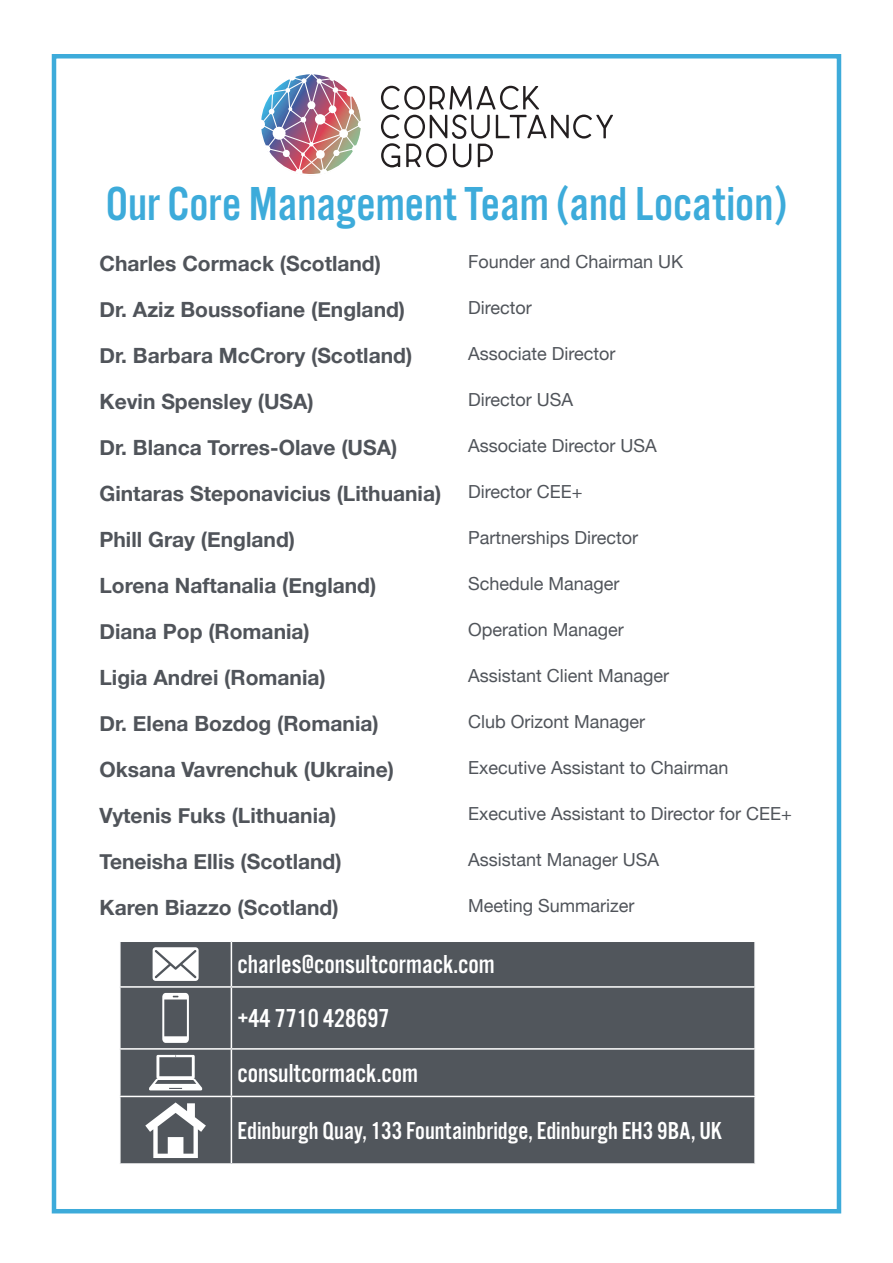
<style>
.page{position:relative;width:893px;height:1263px;background:#fff}
.page>*{position:absolute;margin:0;border:0;box-sizing:border-box;transform-origin:0 0}
.t1{font:49.5px "Alternate Got No 3 D";color:#3dabda}
.t2{font:27px/54.3px "Alternate Got No 3 D";color:#fff}
.t3{font:25.5px "Alternate Got No 3 D";color:#fff}
.t4{font:700 21px "Helvetica Neue";color:#50545a}
.t5{font:18px "Helvetica Neue";color:#50545a}
</style>
<div class="page">
<div style="left:52px;top:54px;width:789px;height:1159px;border:4px solid #3dabda"></div>
<div style="left:121px;top:942px;width:633px;height:221px;background:#51565c"></div>
<hr style="left:231px;top:942px;width:1px;height:44px;background:#fff">
<hr style="left:119px;top:986px;width:112px;height:2px;background:#fff">
<hr style="left:231px;top:986px;width:525px;height:2px;background:#fff">
<hr style="left:231px;top:988px;width:1px;height:60px;background:#fff">
<hr style="left:119px;top:1048px;width:112px;height:2px;background:#fff">
<hr style="left:231px;top:1048px;width:525px;height:2px;background:#fff">
<hr style="left:231px;top:1050px;width:1px;height:46px;background:#fff">
<hr style="left:119px;top:1096px;width:112px;height:1px;background:#fff">
<hr style="left:231px;top:1096px;width:525px;height:1px;background:#fff">
<hr style="left:231px;top:1097px;width:1px;height:66px;background:#fff">
<svg style="left:153px;top:947px;width:46px;height:34px"></svg>
<svg style="left:162px;top:993px;width:27px;height:50px"></svg>
<svg style="left:149px;top:1055px;width:53px;height:35px"></svg>
<svg style="left:145px;top:1102px;width:61px;height:56px"></svg>
<svg style="left:381px;top:86px;width:232px;height:81px"></svg>
<img style="left:261px;top:74px;width:100px;height:100px">
<h1 class="t1" style="left:106px;top:178px;width:683px">Our Core Management Team (and Location)</h1>
<p class="t4" style="left:99px;top:247px;width:283px">Charles Cormack (Scotland)</p>
<p class="t5" style="left:468px;top:249px;width:217px">Founder and Chairman UK</p>
<p class="t4" style="left:99px;top:293px;width:307px">Dr. Aziz Boussofiane (England)</p>
<p class="t5" style="left:468px;top:295px;width:65px">Director</p>
<p class="t4" style="left:99px;top:339px;width:314px">Dr. Barbara McCrory (Scotland)</p>
<p class="t5" style="left:468px;top:341px;width:149px">Associate Director</p>
<p class="t4" style="left:99px;top:385px;width:216px">Kevin Spensley (USA)</p>
<p class="t5" style="left:468px;top:387px;width:106px">Director USA</p>
<p class="t4" style="left:99px;top:431px;width:299px">Dr. Blanca Torres-Olave (USA)</p>
<p class="t5" style="left:468px;top:433px;width:190px">Associate Director USA</p>
<p class="t4" style="left:99px;top:477px;width:343px">Gintaras Steponavicius (Lithuania)</p>
<p class="t5" style="left:468px;top:479px;width:116px">Director CEE+</p>
<p class="t4" style="left:99px;top:523px;width:197px">Phill Gray (England)</p>
<p class="t5" style="left:468px;top:525px;width:172px">Partnerships Director</p>
<p class="t4" style="left:99px;top:569px;width:278px">Lorena Naftanalia (England)</p>
<p class="t5" style="left:468px;top:571px;width:153px">Schedule Manager</p>
<p class="t4" style="left:99px;top:615px;width:212px">Diana Pop (Romania)</p>
<p class="t5" style="left:468px;top:617px;width:157px">Operation Manager</p>
<p class="t4" style="left:99px;top:661px;width:228px">Ligia Andrei (Romania)</p>
<p class="t5" style="left:468px;top:662px;width:203px">Assistant Client Manager</p>
<p class="t4" style="left:99px;top:707px;width:281px">Dr. Elena Bozdog (Romania)</p>
<p class="t5" style="left:468px;top:708px;width:179px">Club Orizont Manager</p>
<p class="t4" style="left:99px;top:753px;width:296px">Oksana Vavrenchuk (Ukraine)</p>
<p class="t5" style="left:468px;top:754px;width:262px">Executive Assistant to Chairman</p>
<p class="t4" style="left:99px;top:799px;width:238px">Vytenis Fuks (Lithuania)</p>
<p class="t5" style="left:468px;top:800px;width:325px">Executive Assistant to Director for CEE+</p>
<p class="t4" style="left:99px;top:845px;width:244px">Teneisha Ellis (Scotland)</p>
<p class="t5" style="left:468px;top:846px;width:193px">Assistant Manager USA</p>
<p class="t4" style="left:99px;top:891px;width:241px">Karen Biazzo (Scotland)</p>
<p class="t5" style="left:468px;top:892px;width:168px">Meeting Summarizer</p>
<p class="t2" style="left:237px;top:938px;width:259px">charles@consultcormack.com +44 7710 428697 consultcormack.com</p>
<p class="t3" style="left:237px;top:1117px;width:486px">Edinburgh Quay, 133 Fountainbridge, Edinburgh EH3 9BA, UK</p>
</div>
